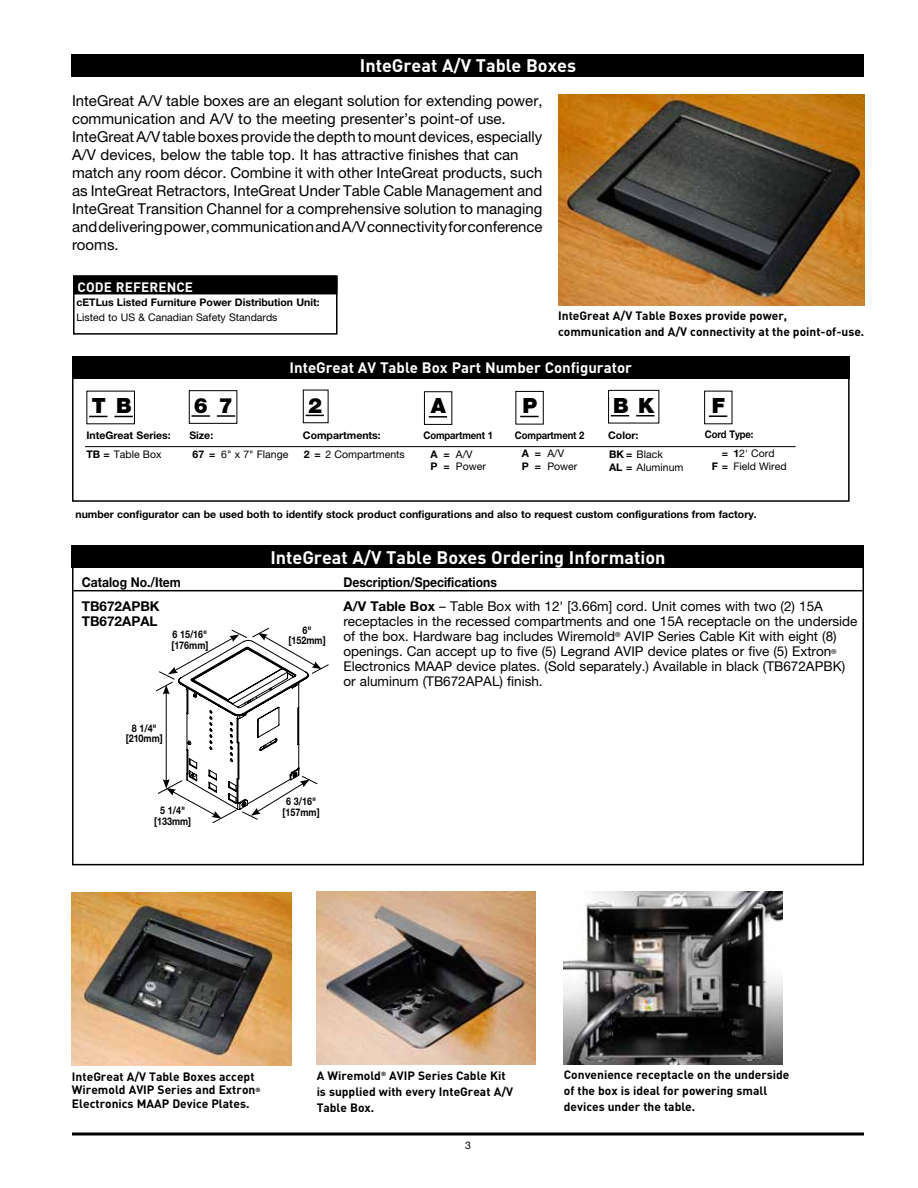
<style>
.page{position:relative;width:918px;height:1188px;background:#fff}
.page>*{position:absolute;margin:0;border:0;box-sizing:border-box;transform-origin:0 0}
.t1{font:900 21px "Helvetica Neue";color:#000}
.t2{font:700 18px "DIN Pro";color:#fff}
.t3{font:15px/18px "Helvetica Neue";color:#000}
.t4{font:700 15px "DIN Pro";color:#fff}
.t5{font:13.5px/15px "Helvetica Neue";color:#000}
.t6{font:700 13.5px "Helvetica Neue";color:#000;scale:.9 1}
.t7{font:700 13.5px "Helvetica Neue";color:#000}
.t8{font:700 13.5px "DIN Pro";letter-spacing:.01em;color:#fff}
.t9{font:700 12px/15.6px "DIN Pro";color:#000}
.t10{font:700 10.5px/18.8px "Helvetica Neue";color:#000}
.t11{font:10.5px/18.8px "Helvetica Neue";color:#000}
.t12{font:700 10.5px/10.5px "Helvetica Neue";color:#000;text-align:center;scale:.85 1}
.t13{font:700 10.5px/18.8px "Helvetica Neue";color:#000;scale:.9 1}
.s1{font-weight:400}
.s2{font-weight:700}
</style>
<div class="page">
<svg style="left:72px;top:1132px;width:792px;height:4px;background:#3f3f3f"></svg>
<div style="left:72px;top:54px;width:792px;height:23px;background:#000"></div>
<img style="left:558px;top:94px;width:306px;height:212px">
<div style="left:72px;top:373px;width:778px;height:129px;border:2px solid #000"></div>
<div style="left:73px;top:275px;width:265px;height:60px;border:2px solid #000"></div>
<div style="left:74px;top:276px;width:263px;height:18px;background:#000"></div>
<div style="left:72px;top:356px;width:778px;height:23px;background:#000"></div>
<hr style="left:85px;top:446px;width:711px;height:1px;background:#000">
<svg style="left:89px;top:416px;width:18px;height:1px"></svg>
<svg style="left:114px;top:416px;width:19px;height:1px"></svg>
<div style="left:704px;top:391px;width:28px;height:33px;border:1px solid #000"></div>
<svg style="left:709px;top:415px;width:18px;height:2px"></svg>
<div style="left:189px;top:390px;width:48px;height:34px;border:1px solid #000"></div>
<svg style="left:192px;top:415px;width:18px;height:2px"></svg>
<svg style="left:217px;top:415px;width:18px;height:2px"></svg>
<div style="left:303px;top:390px;width:25px;height:33px;border:1px solid #000"></div>
<svg style="left:306px;top:415px;width:18px;height:1px"></svg>
<div style="left:424px;top:391px;width:28px;height:34px;border:1px solid #000"></div>
<svg style="left:429px;top:416px;width:18px;height:2px"></svg>
<div style="left:516px;top:391px;width:28px;height:33px;border:1px solid #000"></div>
<svg style="left:520px;top:416px;width:19px;height:1px"></svg>
<div style="left:608px;top:390px;width:51px;height:33px;border:1px solid #000"></div>
<svg style="left:611px;top:415px;width:18px;height:1px"></svg>
<svg style="left:636px;top:415px;width:19px;height:1px"></svg>
<hr style="left:73px;top:590px;width:789px;height:1px;background:#000">
<div style="left:72px;top:545px;width:792px;height:23px;background:#000"></div>
<img style="left:72px;top:892px;width:219px;height:173px">
<img style="left:317px;top:892px;width:219px;height:173px">
<svg style="left:155px;top:627px;width:174px;height:197px"></svg>
<img style="left:564px;top:891px;width:219px;height:173px">
<p class="t2" style="left:360px;top:53px;width:218px">InteGreat A/V Table Boxes</p>
<p class="t3" style="left:72px;top:91px;width:472px">InteGreat A/V table boxes are an elegant solution for extending power, communication and A/V to the meeting presenter’s point-of use.<br>InteGreat A/V table boxes provide the depth to mount devices, especially A/V devices, below the table top. It has attractive finishes that can match any room décor. Combine it with other InteGreat products, such as InteGreat Retractors, InteGreat Under Table Cable Management and InteGreat Transition Channel for a comprehensive solution to managing and delivering power, communication and A/V connectivity for conference rooms.</p>
<p class="t8" style="left:78px;top:278px;width:117px">CODE REFERENCE</p>
<p class="t10" style="left:76px;top:293px;width:245px">cETLus Listed Furniture Power Distribution Unit:</p>
<p class="t11" style="left:76px;top:307px;width:203px">Listed to US &amp; Canadian Safety Standards</p>
<p class="t4" style="left:290px;top:358px;width:344px">InteGreat AV Table Box Part Number Configurator</p>
<p class="t9" style="left:558px;top:308px;width:308px">InteGreat A/V Table Boxes provide power, communication and A/V connectivity at the point-of-use.</p>
<h1 class="t1" style="left:92px;top:392px;width:42px">T B</h1>
<h1 class="t1" style="left:194px;top:392px;width:41px">6 7</h1>
<h1 class="t1" style="left:308px;top:392px;width:16px">2</h1>
<h1 class="t1" style="left:431px;top:392px;width:17px">A</h1>
<h1 class="t1" style="left:523px;top:392px;width:16px">P</h1>
<h1 class="t1" style="left:613px;top:392px;width:43px">B K</h1>
<h1 class="t1" style="left:712px;top:392px;width:15px">F</h1>
<p class="t10" style="left:86px;top:426px;width:86px">InteGreat Series:<br>TB = <span class="s1">Table Box</span></p>
<p class="t10" style="left:303px;top:426px;width:103px">Compartments:<br>2 = <span class="s1">2 Compartments</span></p>
<p class="t13" style="left:431px;top:425px;width:71px;text-indent:-7px">Compartment 1<br>A = <span class="s1">A/V</span></p>
<p class="t11" style="left:431px;top:457px;width:57px"><span class="s2">P =</span> Power</p>
<p class="t11" style="left:193px;top:426px;width:97px;text-indent:-3px"><span class="s2">Size:<br>67 =</span> 6" x 7" Flange</p>
<p class="t13" style="left:522px;top:425px;width:71px;text-indent:-7px">Compartment 2<br>A = <span class="s1">A/V</span></p>
<p class="t11" style="left:522px;top:457px;width:57px"><span class="s2">P =</span> Power</p>
<p class="t10" style="left:608px;top:426px;width:56px">Color:<br>BK = <span class="s1">Black</span></p>
<p class="t11" style="left:609px;top:457px;width:76px"><span class="s2">AL =</span> Aluminum</p>
<p class="t13" style="left:722px;top:425px;width:60px;text-indent:-17px">Cord Type:<br>= 1<span class="s1">2' Cord</span></p>
<p class="t11" style="left:712px;top:457px;width:76px"><span class="s2">F =</span> Field Wired</p>
<p class="t10" style="left:76px;top:504px;width:683px">number configurator can be used both to identify stock product configurations and also to request custom configurations from factory.</p>
<p class="t2" style="left:270px;top:545px;width:397px">InteGreat A/V Table Boxes Ordering Information</p>
<p class="t6" style="left:82px;top:574px;width:112px">Catalog No./Item</p>
<p class="t6" style="left:343px;top:574px;width:172px">Description/Specifications</p>
<p class="t7" style="left:82px;top:598px;width:79px">TB672APBK</p>
<p class="t5" style="left:343px;top:599px;width:481px"><span class="s2">A/V Table Box</span> – Table Box with 12' [3.66m] cord. Unit comes with two (2) 15A</p>
<p class="t7" style="left:82px;top:613px;width:77px">TB672APAL</p>
<p class="t5" style="left:343px;top:614px;width:516px">receptacles in the recessed compartments and one 15A receptacle on the underside of the box. Hardware bag includes Wiremold<sup>®</sup> AVIP Series Cable Kit with eight (8) openings. Can accept up to five (5) Legrand AVIP device plates or five (5) Extron<sup>® </sup>Electronics MAAP device plates. (Sold separately.) Available in black (TB672APBK) or aluminum (TB672APAL) finish.</p>
<p class="t12" style="left:289px;top:625px;width:45px">6" [152mm]</p>
<p class="t12" style="left:171px;top:629px;width:45px;text-align:left">6 15/16" [176mm]</p>
<p class="t12" style="left:126px;top:722px;width:45px">8 1/4" [210mm]</p>
<p class="t12" style="left:286px;top:796px;width:37px">6 3/16"</p>
<p class="t12" style="left:160px;top:805px;width:31px">5 1/4"</p>
<p class="t12" style="left:283px;top:807px;width:45px">[157mm]</p>
<p class="t12" style="left:154px;top:816px;width:45px">[133mm]</p>
<p class="t9" style="left:72px;top:1069px;width:190px;line-height:13.5px">InteGreat A/V Table Boxes accept<br>Wiremold AVIP Series and Extron<sup>®<br></sup>Electronics MAAP Device Plates.</p>
<p class="t9" style="left:317px;top:1068px;width:198px">A Wiremold<sup>®</sup> AVIP Series Cable Kit is supplied with every InteGreat A/V<br>Table Box.</p>
<p class="t11" style="left:465px;top:1136px;width:7px">3</p>
<p class="t9" style="left:564px;top:1067px;width:227px">Convenience receptacle on the underside of the box is ideal for powering small devices under the table.</p>
</div>
